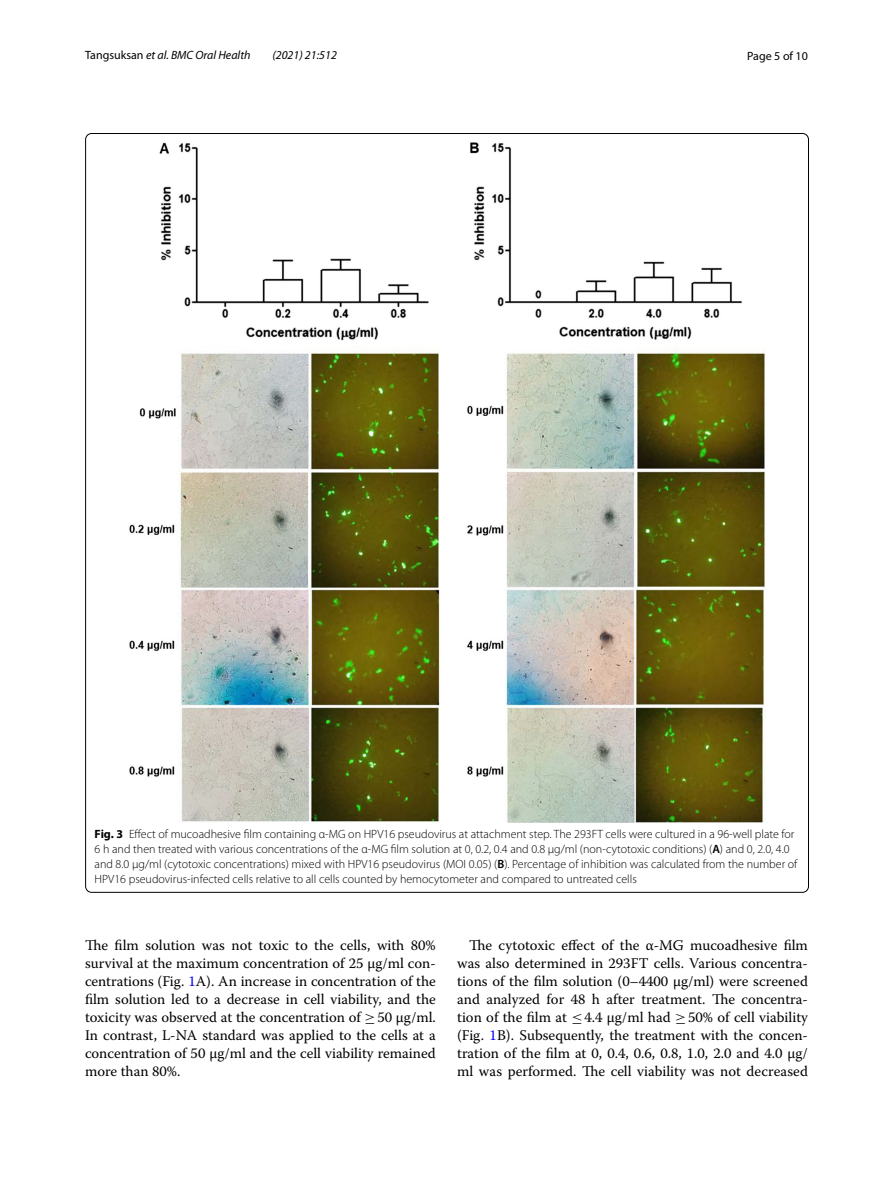
<style>
.page{position:relative;width:893px;height:1187px;background:#fff}
.page>*{position:absolute;margin:0;border:0;box-sizing:border-box;transform-origin:0 0}
.t1{font:14.7px/18px "Warnock Pro";color:#000;text-align:justify}
.t2{font:300 12px/15px "Myriad Pro";color:#000}
.t3{font:italic 12px "Myriad Pro";color:#000}
.t4{font:12px "Myriad Pro";color:#000}
.s1{font-style:normal}
.s2{font-weight:700}
.s3{font-weight:600}
.s4{color:#00f}
.s5{font-family:"MTSY"}
</style>
<div class="page">
<img style="left:129px;top:142px;width:637px;height:680px">
<p class="t3" style="left:85px;top:48px;width:167px"><span class="s1">Tangsuksan</span> et al. BMC Oral Health</p>
<p class="t3" style="left:272px;top:48px;width:66px">(2021) 21:512</p>
<p class="t4" style="left:747px;top:48px;width:62px">Page 5 of 10</p>
<p class="t2" style="left:95px;top:826px;width:704px"><span class="s2">Fig. 3</span> Effect of mucoadhesive film containing α-MG on HPV16 pseudovirus at attachment step. The 293FT cells were cultured in a 96-well plate for 6 h and then treated with various concentrations of the α-MG film solution at 0, 0.2, 0.4 and 0.8 μg/ml (non-cytotoxic conditions) (<span class="s3">A</span>) and 0, 2.0, 4.0 and 8.0 μg/ml (cytotoxic concentrations) mixed with HPV16 pseudovirus (MOI 0.05) (<span class="s3">B</span>). Percentage of inhibition was calculated from the number of HPV16 pseudovirus-infected cells relative to all cells counted by hemocytometer and compared to untreated cells</p>
<p class="t1" style="left:85px;top:935px;width:352px">The film solution was not toxic to the cells, with 80% survival at the maximum concentration of 25 µg/ml con&shy;centrations (Fig. <span class="s4">1</span>A). An increase in concentration of the film solution led to a decrease in cell viability, and the toxicity was observed at the concentration of <span class="s5">≥</span>50 µg/ml.<br>In contrast, L-NA standard was applied to the cells at a concentration of 50 µg/ml and the cell viability remained more than 80%.</p>
<p class="t1" style="left:457px;top:935px;width:352px;text-indent:12px">The cytotoxic effect of the α-MG mucoadhesive film was also determined in 293FT cells. Various concentra&shy;tions of the film solution (0–4400 µg/ml) were screened and analyzed for 48 h after treatment. The concentra&shy;tion of the film at <span class="s5">≤</span>4.4 μg/ml had <span class="s5">≥</span>50% of cell viability (Fig. <span class="s4">1</span>B). Subsequently, the treatment with the concen&shy;tration of the film at 0, 0.4, 0.6, 0.8, 1.0, 2.0 and 4.0 μg/ ml was performed. The cell viability was not decreased</p>
</div>
